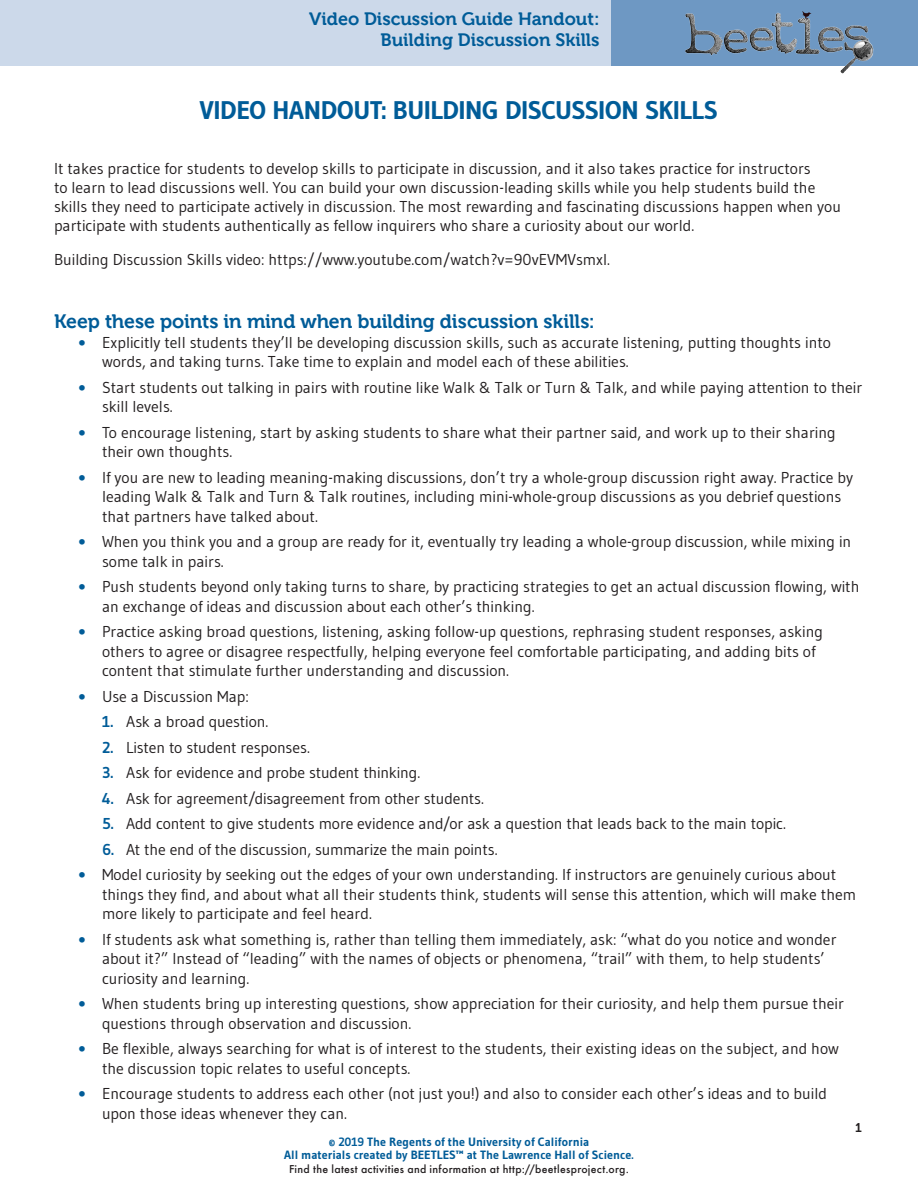
<style>
.page{position:relative;width:918px;height:1188px;background:#fff}
.page>*{position:absolute;margin:0;border:0;box-sizing:border-box;transform-origin:0 0}
.Page_Header{font:700 25.5px "Gudea";letter-spacing:-.01em;color:#005c98}
.Section_Head{font:19.5px "Museo 700";letter-spacing:-.005em;color:#005c98}
.t1{font:18px/21.6px "Museo 700";color:#005c98;text-align:right}
.Page_Header-2{font:15.75px/19.5px "Gudea";color:#231f20}
.t2{font:12.75px "Museo 700";color:#231f20}
.t3{font:700 12px/13.5px "Gudea";color:#005c98;text-align:center}
.t4{font:500 10.5px "Futura";letter-spacing:.03em;color:#231f20}
.s1{font-family:"Stempel Garamond LT Std";font-weight:700;color:#005c98}
.s2{font-weight:700;color:#005c98}
</style>
<div class="page">
<div style="left:610px;top:0;width:308px;height:66px;background:#6e98c3"></div>
<div style="left:0;top:0;width:611px;height:66px;background:#ccd9ea"></div>
<img style="left:685px;top:12px;width:189px;height:62px">
<svg style="left:802px;top:11px;width:9px;height:8px"></svg>
<p class="t1" style="left:309px;top:8px;width:292px">Video Discussion Guide Handout:<br>Building Discussion Skills</p>
<p class="Page_Header" style="left:200px;top:94px;width:520px">VIDEO HANDOUT: BUILDING DISCUSSION SKILLS</p>
<p class="Page_Header-2" style="left:54px;top:159px;width:789px;line-height:18.9px">It takes practice for students to develop skills to participate in discussion, and it also takes practice for instructors<br>to learn to lead discussions well. You can build your own discussion-leading skills while you help students build the skills they need to participate actively in discussion. The most rewarding and fascinating discussions happen when you participate with students authentically as fellow inquirers who share a curiosity about our world.</p>
<p class="Page_Header-2" style="left:54px;top:250px;width:558px">Building Discussion Skills video: https://www.youtube.com/watch?v=90vEVMVsmxI.</p>
<p class="Section_Head" style="left:54px;top:311px;width:542px">Keep these points in mind when building discussion skills:</p>
<p class="Page_Header-2" style="left:102px;top:332px;width:731px;text-indent:-24px"><span class="s1">•</span> Explicitly tell students they’ll be developing discussion skills, such as accurate listening, putting thoughts into words, and taking turns. Take time to explain and model each of these abilities.</p>
<p class="Page_Header-2" style="left:102px;top:377px;width:762px;text-indent:-24px"><span class="s1">•</span> Start students out talking in pairs with routine like Walk &amp; Talk or Turn &amp; Talk, and while paying attention to their skill levels.</p>
<p class="Page_Header-2" style="left:102px;top:422px;width:735px;text-indent:-24px"><span class="s1">•</span> To encourage listening, start by asking students to share what their partner said, and work up to their sharing their own thoughts.</p>
<p class="Page_Header-2" style="left:102px;top:467px;width:753px;text-indent:-24px"><span class="s1">•</span> If you are new to leading meaning-making discussions, don’t try a whole-group discussion right away. Practice by leading Walk &amp; Talk and Turn &amp; Talk routines, including mini-whole-group discussions as you debrief questions that partners have talked about.</p>
<p class="Page_Header-2" style="left:102px;top:532px;width:751px;text-indent:-24px"><span class="s1">•</span> When you think you and a group are ready for it, eventually try leading a whole-group discussion, while mixing in some talk in pairs.</p>
<p class="Page_Header-2" style="left:102px;top:577px;width:759px;text-indent:-24px"><span class="s1">•</span> Push students beyond only taking turns to share, by practicing strategies to get an actual discussion flowing, with an exchange of ideas and discussion about each other’s thinking.</p>
<p class="Page_Header-2" style="left:102px;top:622px;width:723px;text-indent:-24px"><span class="s1">•</span> Practice asking broad questions, listening, asking follow-up questions, rephrasing student responses, asking others to agree or disagree respectfully, helping everyone feel comfortable participating, and adding bits of content that stimulate further understanding and discussion.</p>
<p class="Page_Header-2" style="left:78px;top:686px;width:172px"><span class="s1">•</span> Use a Discussion Map:</p>
<p class="Page_Header-2" style="left:102px;top:712px;width:168px"><span class="s2">1.</span> Ask a broad question.</p>
<p class="Page_Header-2" style="left:102px;top:737px;width:210px"><span class="s2">2.</span> Listen to student responses.</p>
<p class="Page_Header-2" style="left:102px;top:763px;width:320px"><span class="s2">3.</span> Ask for evidence and probe student thinking.</p>
<p class="Page_Header-2" style="left:102px;top:788px;width:384px"><span class="s2">4.</span> Ask for agreement/disagreement from other students.</p>
<p class="Page_Header-2" style="left:102px;top:814px;width:686px"><span class="s2">5.</span> Add content to give students more evidence and/or ask a question that leads back to the main topic.</p>
<p class="Page_Header-2" style="left:102px;top:839px;width:397px"><span class="s2">6.</span> At the end of the discussion, summarize the main points.</p>
<p class="Page_Header-2" style="left:102px;top:865px;width:756px;text-indent:-24px"><span class="s1">•</span> Model curiosity by seeking out the edges of your own understanding. If instructors are genuinely curious about things they find, and about what all their students think, students will sense this attention, which will make them more likely to participate and feel heard.</p>
<p class="Page_Header-2" style="left:102px;top:929px;width:736px;text-indent:-24px"><span class="s1">•</span> If students ask what something is, rather than telling them immediately, ask: “what do you notice and wonder about it?” Instead of “leading” with the names of objects or phenomena, “trail” with them, to help students’ curiosity and learning.</p>
<p class="Page_Header-2" style="left:102px;top:994px;width:743px;text-indent:-24px"><span class="s1">•</span> When students bring up interesting questions, show appreciation for their curiosity, and help them pursue their questions through observation and discussion.</p>
<p class="Page_Header-2" style="left:102px;top:1039px;width:738px;text-indent:-24px"><span class="s1">•</span> Be flexible, always searching for what is of interest to the students, their existing ideas on the subject, and how the discussion topic relates to useful concepts.</p>
<p class="Page_Header-2" style="left:102px;top:1084px;width:726px;text-indent:-24px"><span class="s1">•</span> Encourage students to address each other (not just you!) and also to consider each other’s ideas and to build upon those ideas whenever they can.</p>
<p class="t2" style="left:855px;top:1120px;width:8px">1</p>
<p class="t3" style="left:284px;top:1135px;width:351px">© 2019 The Regents of the University of California<br>All materials created by BEETLES™ at The Lawrence Hall of Science.</p>
<p class="t4" style="left:289px;top:1162px;width:342px">Find the latest activities and information at http://beetlesproject.org.</p>
</div>
